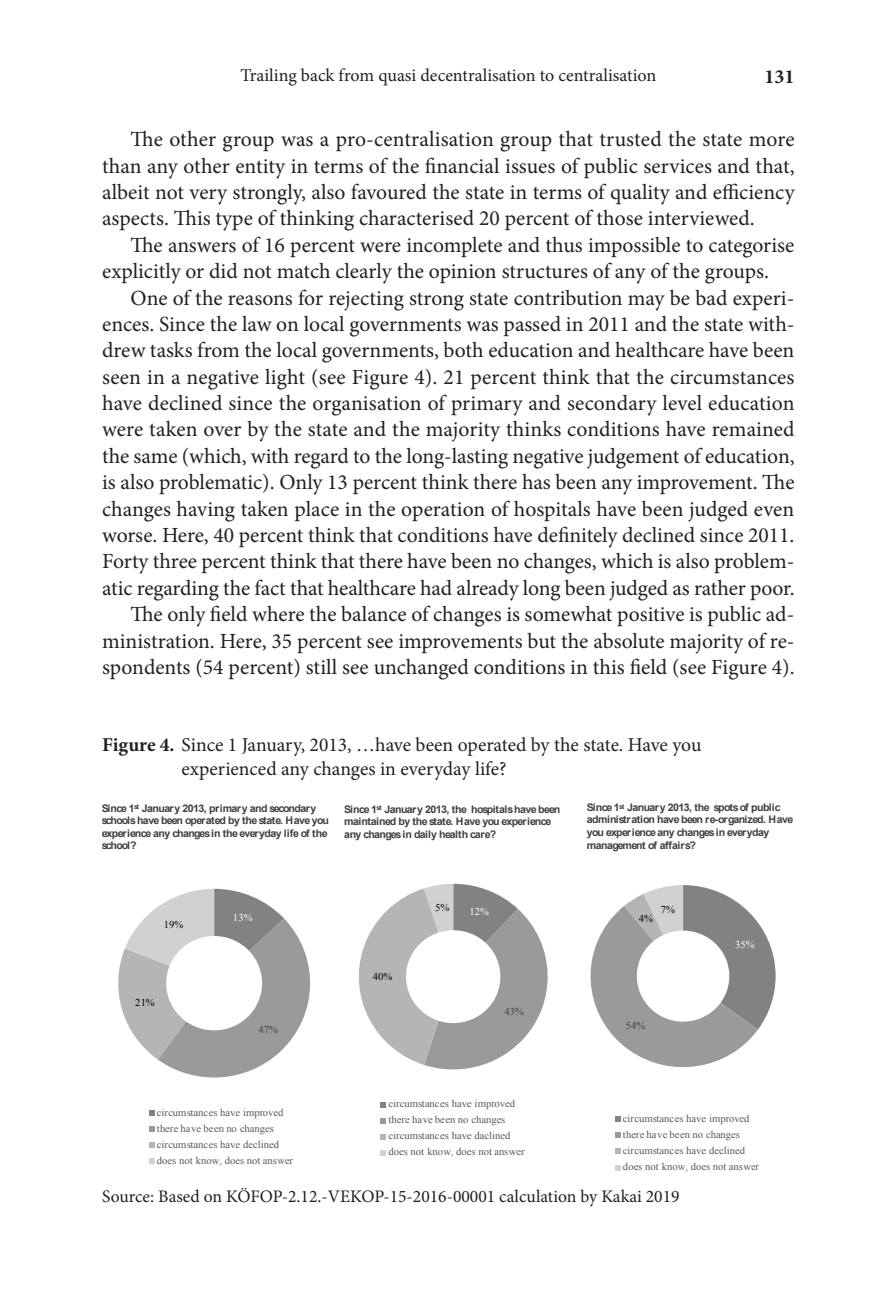
<style>
.page{position:relative;width:891px;height:1299px;background:#fff}
.page>*{position:absolute;margin:0;border:0;box-sizing:border-box;transform-origin:0 0}
._1_tekst{font:21.6px/26.4px "Minion Pro";letter-spacing:-.005em;color:#231f20;text-align:justify}
.t1{font:700 20px "Minion Pro";color:#231f20}
._1_tekst-2{font:19.6px/24px "Minion Pro";letter-spacing:-.005em;color:#231f20}
._4_pagina{font:18px "Minion Pro";color:#231f20}
._1_tekst-3{font:17.6px "Minion Pro";color:#231f20}
.t2{font:700 10.4px/12.4px "Arial";letter-spacing:-.055em;color:#404040}
.t3{font:10.4px/16px "Times New Roman";color:#595959}
.t4{font:10.4px "Times New Roman";color:#000}
.t5{font:10.4px "Times New Roman";color:#fff}
.t6{font:10.4px "Times New Roman";color:#404040}
.s1{font-weight:700}
</style>
<div class="page">
<svg style="left:118px;top:888px;width:193px;height:190px"></svg>
<svg style="left:149px;top:1110px;width:5px;height:5px"></svg>
<svg style="left:149px;top:1126px;width:5px;height:5px"></svg>
<svg style="left:149px;top:1142px;width:5px;height:5px"></svg>
<svg style="left:149px;top:1158px;width:5px;height:5px"></svg>
<svg style="left:358px;top:883px;width:190px;height:187px"></svg>
<svg style="left:380px;top:1102px;width:6px;height:5px"></svg>
<svg style="left:380px;top:1118px;width:6px;height:5px"></svg>
<svg style="left:380px;top:1134px;width:6px;height:5px"></svg>
<svg style="left:380px;top:1150px;width:6px;height:5px"></svg>
<svg style="left:590px;top:885px;width:185px;height:183px"></svg>
<svg style="left:615px;top:1116px;width:5px;height:5px"></svg>
<svg style="left:615px;top:1132px;width:5px;height:5px"></svg>
<svg style="left:615px;top:1148px;width:5px;height:5px"></svg>
<svg style="left:615px;top:1165px;width:5px;height:4px"></svg>
<p class="_4_pagina" style="left:240px;top:63px;width:417px">Trailing back from quasi decentralisation to centralisation</p>
<p class="t1" style="left:764px;top:62px;width:31px">131</p>
<p class="_1_tekst" style="left:102px;top:126px;width:693px;text-indent:28px">The other group was a pro-centralisation group that trusted the state more than any other entity in terms of the financial issues of public services and that, albeit not very strongly, also favoured the state in terms of quality and efficiency aspects. This type of thinking characterised 20 percent of those interviewed.</p>
<p class="_1_tekst" style="left:102px;top:232px;width:693px;text-indent:28px">The answers of 16 percent were incomplete and thus impossible to categorise explicitly or did not match clearly the opinion structures of any of the groups.</p>
<p class="_1_tekst" style="left:102px;top:284px;width:693px;text-indent:28px">One of the reasons for rejecting strong state contribution may be bad experi&shy;ences. Since the law on local governments was passed in 2011 and the state with&shy;drew tasks from the local governments, both education and healthcare have been seen in a negative light (see Figure 4). 21 percent think that the circumstances have declined since the organisation of primary and secondary level education were taken over by the state and the majority thinks conditions have remained the same (which, with regard to the long-lasting negative judgement of education, is also problematic). Only 13 percent think there has been any improvement. The changes having taken place in the operation of hospitals have been judged even worse. Here, 40 percent think that conditions have definitely declined since 2011.<br>Forty three percent think that there have been no changes, which is also problem&shy;atic regarding the fact that healthcare had already long been judged as rather poor.</p>
<p class="_1_tekst" style="left:102px;top:601px;width:693px;text-indent:28px">The only field where the balance of changes is somewhat positive is public ad&shy;ministration. Here, 35 percent see improvements but the absolute majority of re&shy;spondents (54 percent) still see unchanged conditions in this field (see Figure 4).</p>
<p class="_1_tekst-2" style="left:181px;top:732px;width:521px;text-indent:-79px"><span class="s1">Figure 4.</span> Since 1 January, 2013, …have been operated by the state. Have you experienced any changes in everyday life?</p>
<p class="t2" style="left:102px;top:802px;width:229px">Since 1<sup>st</sup> January 2013, primary and secondary schoolshave been operated by the state. Have you experience any changesin the everyday life of the school?</p>
<p class="t2" style="left:344px;top:803px;width:217px">Since 1<sup>st</sup> January 2013, the hospitalshave been maintained by the state. Have you experience any changesin daily health care?</p>
<p class="t2" style="left:586px;top:801px;width:208px">Since 1<sup>st</sup> January 2013, the spotsof public administration have been re-organized. Have you experience any changesin everyday management of affairs?</p>
<p class="t4" style="left:164px;top:917px;width:21px">19%</p>
<p class="t4" style="left:135px;top:995px;width:21px">21%</p>
<p class="t5" style="left:233px;top:910px;width:21px">13%</p>
<p class="t6" style="left:258px;top:1022px;width:21px">47%</p>
<p class="t3" style="left:157px;top:1103px;width:138px">circumstances have improved there have been no changes circumstances have declined does not know, does not answer</p>
<p class="t4" style="left:372px;top:969px;width:21px">40%</p>
<p class="t4" style="left:435px;top:900px;width:16px">5%</p>
<p class="t5" style="left:469px;top:904px;width:21px">12%</p>
<p class="t6" style="left:504px;top:1004px;width:21px">43%</p>
<p class="t3" style="left:388px;top:1095px;width:138px">circumstances have improved there have been no changes circumstances have daclined does not know, does not answer</p>
<p class="t4" style="left:638px;top:911px;width:16px">4%</p>
<p class="t4" style="left:660px;top:902px;width:16px">7%</p>
<p class="t6" style="left:625px;top:1018px;width:21px">54%</p>
<p class="t5" style="left:734px;top:937px;width:21px">35%</p>
<p class="t3" style="left:622px;top:1110px;width:138px">circumstances have improved there have been no changes circumstances have declined does not know, does not answer</p>
<p class="_1_tekst-3" style="left:102px;top:1184px;width:578px">Source: Based on KÖFOP-2.12.-VEKOP-15-2016-00001 calculation by Kakai 2019</p>
</div>
